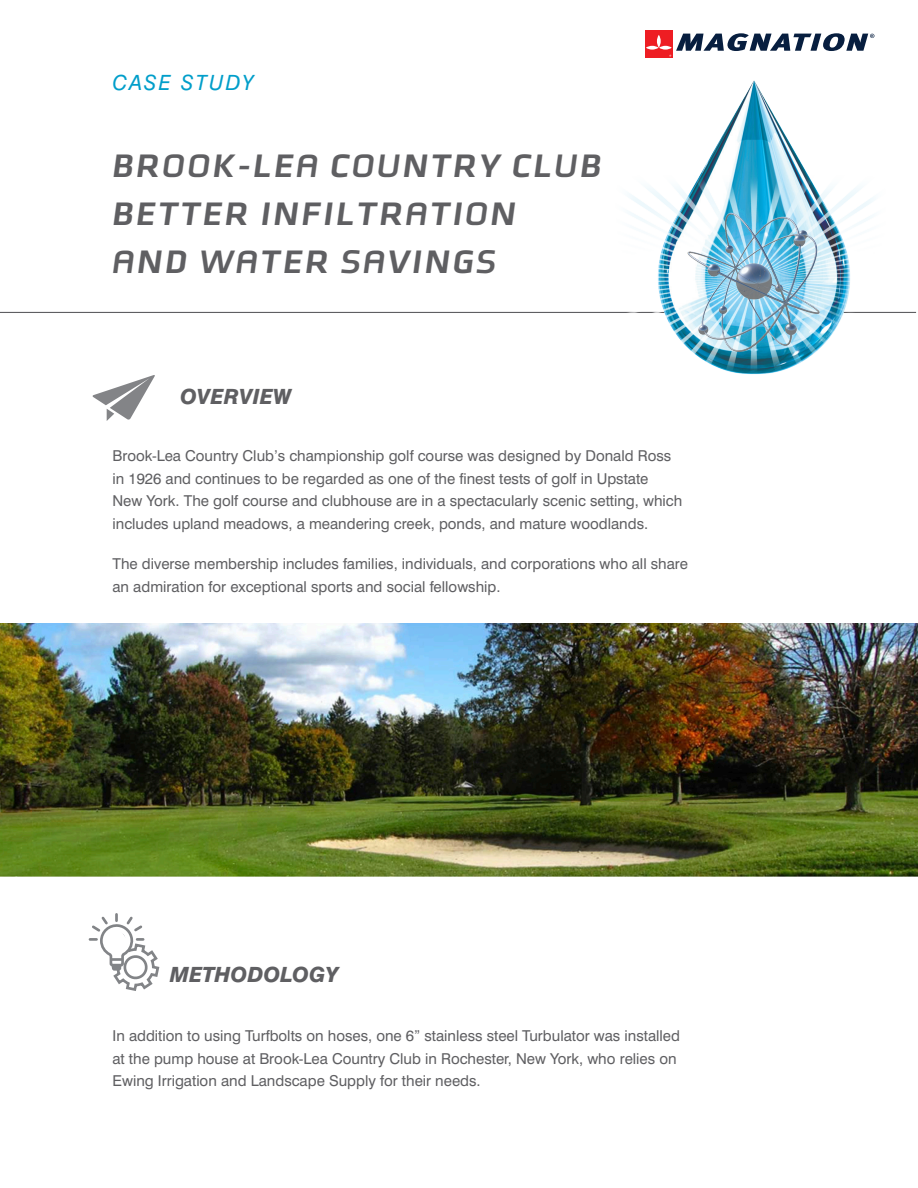
<style>
.page{position:relative;width:918px;height:1188px;background:#fff}
.page>*{position:absolute;margin:0;border:0;box-sizing:border-box;transform-origin:0 0}
.t1{font:italic 500 33.75px/48px "Deria Sans";letter-spacing:.05em;color:#5f5f62;scale:1.11 1}
.t2{font:italic 800 21px "Swiss 721 BT";color:#5f5f62}
.t3{font:italic 21px "Swiss 721 BT";letter-spacing:.1em;color:#009eca}
.t4{font:15px/22.5px "Swiss 721 BT";color:#5f5f62}
</style>
<div class="page">
<img style="left:0;top:624px;width:918px;height:253px">
<hr style="left:0;top:312px;width:916px;height:1px;background:#5f5f62">
<div style="left:645px;top:30px;width:27px;height:28px;background:#ee1d23"></div>
<svg style="left:657px;top:35px;width:4px;height:13px"></svg>
<svg style="left:646px;top:46px;width:13px;height:4px"></svg>
<svg style="left:659px;top:46px;width:13px;height:4px"></svg>
<svg style="left:669px;top:33px;width:205px;height:17px"></svg>
<img style="left:669px;top:50px;width:195px;height:123px">
<img style="left:612px;top:173px;width:284px;height:201px">
<img style="left:661px;top:199px;width:185px;height:170px">
<svg style="left:92px;top:375px;width:63px;height:46px"></svg>
<svg style="left:90px;top:914px;width:70px;height:77px"></svg>
<p class="t3" style="left:112px;top:69px;width:143px">CASE STUDY</p>
<p class="t1" style="left:112px;top:142px;width:442px">BROOK-LEA COUNTRY CLUB<br>BETTER INFILTRATION</p>
<p class="t1" style="left:112px;top:238px;width:348px">AND WATER SAVINGS</p>
<p class="t2" style="left:180px;top:384px;width:113px">OVERVIEW</p>
<p class="t4" style="left:112px;top:445px;width:571px">Brook-Lea Country Club’s championship golf course was designed by Donald Ross in 1926 and continues to be regarded as one of the finest tests of golf in Upstate<br>New York. The golf course and clubhouse are in a spectacularly scenic setting, which includes upland meadows, a meandering creek, ponds, and mature woodlands.</p>
<p class="t4" style="left:112px;top:553px;width:577px">The diverse membership includes families, individuals, and corporations who all share an admiration for exceptional sports and social fellowship.</p>
<p class="t2" style="left:170px;top:962px;width:171px">METHODOLOGY</p>
<p class="t4" style="left:112px;top:1025px;width:569px">In addition to using Turfbolts on hoses, one 6” stainless steel Turbulator was installed at the pump house at Brook-Lea Country Club in Rochester, New York, who relies on<br>Ewing Irrigation and Landscape Supply for their needs.</p>
</div>
